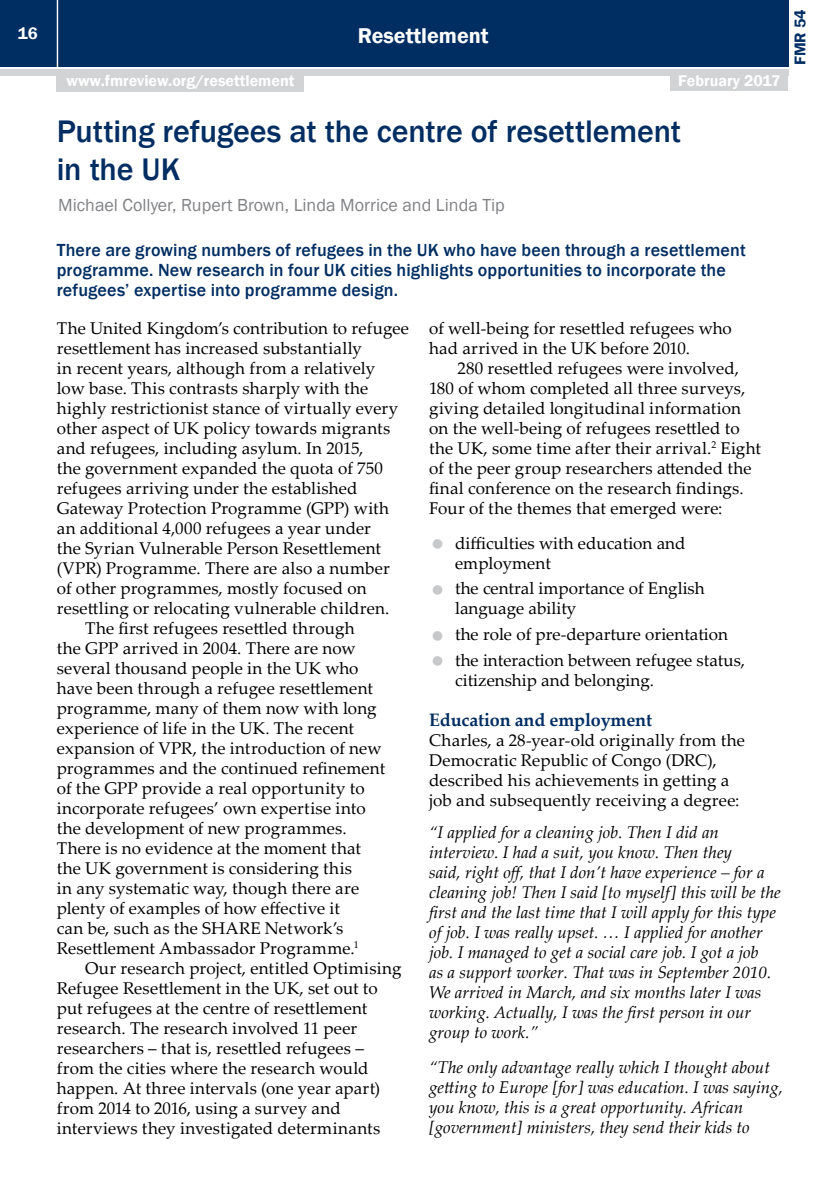
<style>
.page{position:relative;width:840px;height:1191px;background:#fff}
.page>*{position:absolute;margin:0;border:0;box-sizing:border-box;transform-origin:0 0}
.t1{font:500 32px/38px "Franklin Gothic";letter-spacing:-.005em;color:#002d62}
.t2{font:600 22px "Franklin Gothic";color:#fff}
.t3{font:500 18px/20px "Franklin Gothic";letter-spacing:.01em;color:#002d62}
.t4{font:18px "Franklin Gothic";color:#808285}
.t5{font:700 18px "Palatino Linotype";letter-spacing:-.01em;color:#002d62}
.t6{font:17px/20px "Palatino Linotype";letter-spacing:.005em;color:#000}
.t7{font:italic 17px/20px "Palatino Linotype";color:#000}
.t8{font:600 17px "Franklin Gothic";color:#fff}
.t9{font:600 16px "Franklin Gothic";color:#fff}
.t10{font:600 16px "Franklin Gothic";color:#002d62}
</style>
<div class="page">
<div style="left:0;top:0;width:787px;height:66px;background:#002d62"></div>
<div style="left:0;top:69px;width:787px;height:6px;background:#d1d3d4"></div>
<hr style="left:57px;top:0;width:1px;height:67px;background:#fff">
<div style="left:670px;top:73px;width:117px;height:18px;background:#d1d3d4"></div>
<div style="left:57px;top:74px;width:247px;height:18px;background:#d1d3d4"></div>
<p class="t8" style="left:18px;top:23px;width:21px">16</p>
<p class="t2" style="left:357px;top:22px;width:132px">Resettlement</p>
<p class="t9" style="left:66px;top:71px;width:229px">www.fmreview.org/resettlement</p>
<p class="t9" style="left:678px;top:71px;width:104px">February 2017</p>
<h1 class="t1" style="left:57px;top:112px;width:625px">Putting refugees at the centre of resettlement in the UK</h1>
<p class="t4" style="left:58px;top:194px;width:448px">Michael Collyer, Rupert Brown, Linda Morrice and Linda Tip</p>
<p class="t3" style="left:57px;top:240px;width:690px">There are growing numbers of refugees in the UK who have been through a resettlement programme. New research in four UK cities highlights opportunities to incorporate the refugees’ expertise into programme design.</p>
<p class="t6" style="left:57px;top:317px;width:353px">The United Kingdom’s contribution to refugee</p>
<p class="t6" style="left:57px;top:337px;width:306px">resettlement has increased substantially</p>
<p class="t6" style="left:57px;top:357px;width:320px">in recent years, although from a relatively</p>
<p class="t6" style="left:57px;top:377px;width:313px">low base. This contrasts sharply with the</p>
<p class="t6" style="left:57px;top:397px;width:343px">highly restrictionist stance of virtually every</p>
<p class="t6" style="left:57px;top:417px;width:335px">other aspect of UK policy towards migrants</p>
<p class="t6" style="left:57px;top:437px;width:308px">and refugees, including asylum. In 2015,</p>
<p class="t6" style="left:57px;top:457px;width:327px">the government expanded the quota of 750</p>
<p class="t6" style="left:57px;top:477px;width:302px">refugees arriving under the established</p>
<p class="t6" style="left:57px;top:497px;width:334px">Gateway Protection Programme (GPP) with</p>
<p class="t6" style="left:57px;top:517px;width:315px">an additional 4,000 refugees a year under</p>
<p class="t6" style="left:57px;top:537px;width:325px">the Syrian Vulnerable Person Resettlement</p>
<p class="t6" style="left:57px;top:557px;width:334px">(VPR) Programme. There are also a number</p>
<p class="t6" style="left:57px;top:577px;width:311px">of other programmes, mostly focused on</p>
<p class="t6" style="left:57px;top:597px;width:334px">resettling or relocating vulnerable children.</p>
<p class="t6" style="left:85px;top:617px;width:271px">The first refugees resettled through</p>
<p class="t6" style="left:57px;top:637px;width:300px">the GPP arrived in 2004. There are now</p>
<p class="t6" style="left:57px;top:657px;width:303px">several thousand people in the UK who</p>
<p class="t6" style="left:57px;top:677px;width:317px">have been through a refugee resettlement</p>
<p class="t6" style="left:57px;top:697px;width:321px">programme, many of them now with long</p>
<p class="t6" style="left:57px;top:717px;width:298px">experience of life in the UK. The recent</p>
<p class="t6" style="left:57px;top:737px;width:326px">expansion of VPR, the introduction of new</p>
<p class="t6" style="left:57px;top:757px;width:330px">programmes and the continued refinement</p>
<p class="t6" style="left:57px;top:777px;width:309px">of the GPP provide a real opportunity to</p>
<p class="t6" style="left:57px;top:797px;width:310px">incorporate refugees’ own expertise into</p>
<p class="t6" style="left:57px;top:817px;width:291px">the development of new programmes.</p>
<p class="t6" style="left:57px;top:837px;width:306px">There is no evidence at the moment that</p>
<p class="t6" style="left:57px;top:857px;width:297px">the UK government is considering this</p>
<p class="t6" style="left:57px;top:877px;width:304px">in any systematic way, though there are</p>
<p class="t6" style="left:57px;top:897px;width:284px">plenty of examples of how effective it</p>
<p class="t6" style="left:57px;top:917px;width:288px">can be, such as the SHARE Network’s</p>
<p class="t6" style="left:57px;top:937px;width:303px">Resettlement Ambassador Programme.<sup>1</sup></p>
<p class="t6" style="left:85px;top:957px;width:318px">Our research project, entitled Optimising</p>
<p class="t6" style="left:57px;top:977px;width:322px">Refugee Resettlement in the UK, set out to</p>
<p class="t6" style="left:57px;top:997px;width:312px">put refugees at the centre of resettlement</p>
<p class="t6" style="left:57px;top:1017px;width:302px">research. The research involved 11 peer</p>
<p class="t6" style="left:57px;top:1037px;width:308px">researchers – that is, resettled refugees –</p>
<p class="t6" style="left:57px;top:1057px;width:313px">from the cities where the research would</p>
<p class="t6" style="left:57px;top:1077px;width:325px">happen. At three intervals (one year apart)</p>
<p class="t6" style="left:57px;top:1097px;width:285px">from 2014 to 2016, using a survey and</p>
<p class="t6" style="left:57px;top:1117px;width:325px">interviews they investigated determinants</p>
<p class="t6" style="left:429px;top:317px;width:304px">of well-being for resettled refugees who had arrived in the UK before 2010.</p>
<p class="t6" style="left:429px;top:357px;width:333px;text-indent:28px">280 resettled refugees were involved, 180 of whom completed all three surveys, giving detailed longitudinal information on the well-being of refugees resettled to the UK, some time after their arrival.<sup>2</sup> Eight of the peer group researchers attended the final conference on the research findings.<br>Four of the themes that emerged were:</p>
<p class="t6" style="left:455px;top:532px;width:232px">difficulties with education and employment</p>
<p class="t6" style="left:455px;top:578px;width:251px">the central importance of English language ability</p>
<p class="t6" style="left:455px;top:621px;width:291px;line-height:25.6px">the role of pre-departure orientation the interaction between refugee status,</p>
<p class="t6" style="left:455px;top:669px;width:200px">citizenship and belonging.</p>
<p class="t5" style="left:429px;top:707px;width:224px">Education and employment</p>
<p class="t6" style="left:429px;top:730px;width:317px">Charles, a 28-year-old originally from the Democratic Republic of Congo (DRC), described his achievements in getting a job and subsequently receiving a degree:</p>
<p class="t7" style="left:429px;top:821px;width:353px">“I applied for a cleaning job. Then I did an interview. I had a suit, you know. Then they<br>said, right off, that I don’t have experience – for a cleaning job! Then I said [to myself] this will be the first and the last time that I will apply for this type of job. I was really upset. … I applied for another job. I managed to get a social care job. I got a job<br>as a support worker. That was in September 2010.<br>We arrived in March, and six months later I was working. Actually, I was the first person in our group to work.”</p>
<p class="t7" style="left:429px;top:1056px;width:355px">“The only advantage really which I thought about getting to Europe [for] was education. I was saying, you know, this is a great opportunity. African [government] ministers, they send their kids to</p>
<p class="t10" style="left:789px;top:65px;width:58px;rotate:-90deg">FMR 54</p>
</div>
